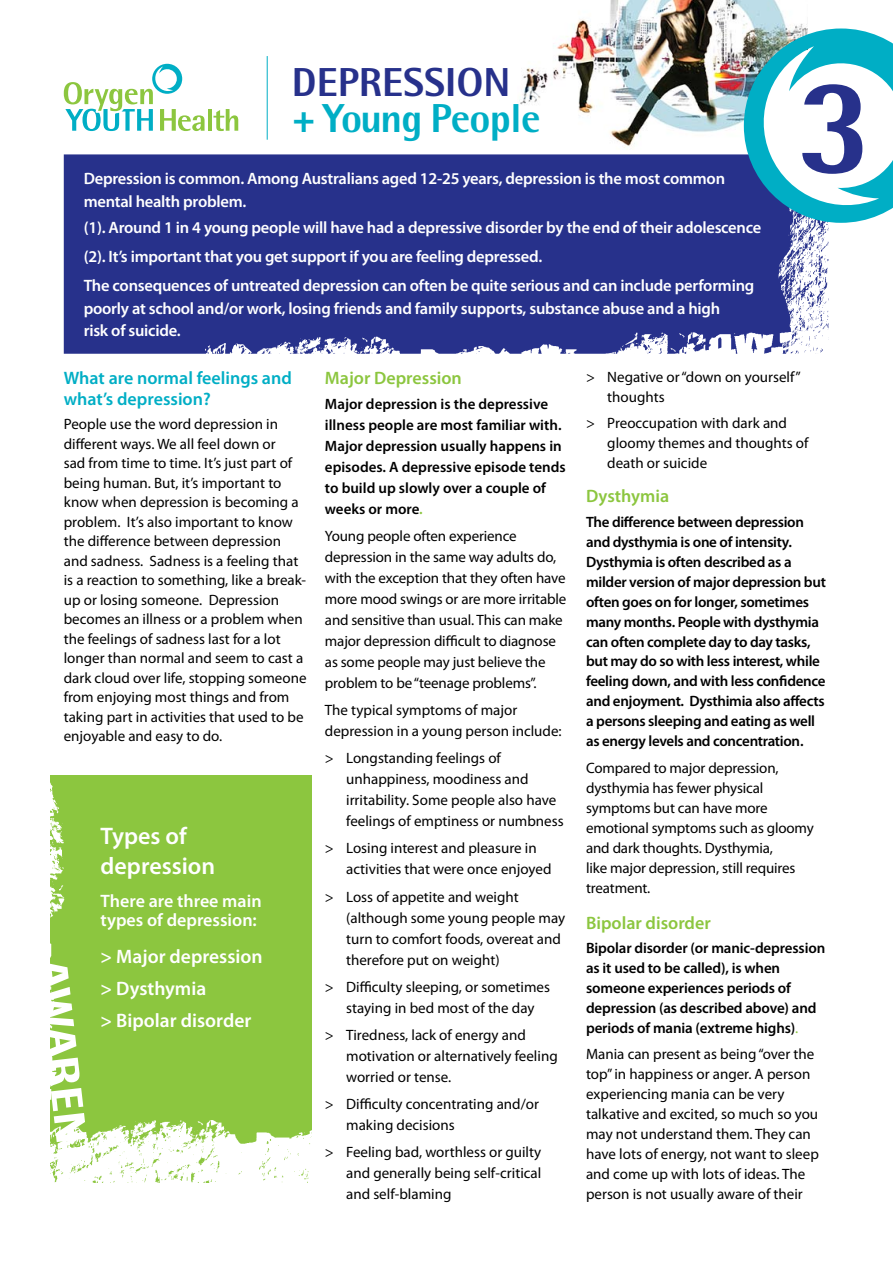
<style>
.page{position:relative;width:893px;height:1263px;background:#fff}
.page>*{position:absolute;margin:0;border:0;box-sizing:border-box;transform-origin:0 0}
.t1{font:800 136.5px "Rotis Semi Sans";color:#27318b}
.t2{font:800 40.5px "Rotis Semi Sans";letter-spacing:-.02em;color:#00aec5}
.t3{font:800 40.5px "Rotis Semi Sans";color:#27318b}
.t4{font:600 24px/30px "Myriad Pro";color:#fff}
.t5{font:600 19.5px/32.2px "Myriad Pro";color:#fff}
.t6{font:600 18px/21px "Myriad Pro";color:#00aec5}
.t7{font:600 18px "Myriad Pro";color:#8cc63f}
.t8{font:600 18px/19.5px "Myriad Pro";color:#fff}
.t9{font:600 16.5px/22.5px "Myriad Pro";letter-spacing:-.015em;color:#fff}
.t10{font:15px/21px "Myriad Pro";color:#000}
.t11{font:600 15px/20px "Myriad Pro";letter-spacing:-.02em;color:#000}
.t12{font:600 15px/21px "Myriad Pro";color:#000}
.s1{color:#8cc63f}
.s2{font-weight:400;color:#8cc63f}
</style>
<div class="page">
<img style="left:520px;top:0;width:288px;height:148px">
<div style="left:64px;top:154px;width:705px;height:200px;background:#27318b"></div>
<img style="left:769px;top:223px;width:60px;height:93px">
<hr style="left:208px;top:109px;width:4px;height:22px;background:#8cc63f">
<svg style="left:213px;top:109px;width:25px;height:22px"></svg>
<svg style="left:64px;top:64px;width:141px;height:67px"></svg>
<hr style="left:267px;top:56px;width:1px;height:84px;background:#00aec5">
<svg style="left:744px;top:29px;width:149px;height:194px"></svg>
<div style="left:51px;top:776px;width:261px;height:407px;background:#8cc63f"></div>
<img style="left:206px;top:316px;width:623px;height:38px">
<img style="left:103px;top:1120px;width:209px;height:63px">
<img style="left:50px;top:775px;width:30px;height:181px">
<svg style="left:50px;top:956px;width:53px;height:227px"></svg>
<h2 class="t3" style="left:292px;top:56px;width:220px">DEPRESSION</h2>
<h2 class="t2" style="left:292px;top:92px;width:250px">+ Young People</h2>
<p class="t9" style="left:84px;top:167px;width:643px">Depression is common. Among Australians aged 12-25 years, depression is the most common mental health problem.</p>
<p class="t9" style="left:84px;top:213px;width:679px;line-height:28.8px">(1). Around 1 in 4 young people will have had a depressive disorder by the end of their adolescence (2). It’s important that you get support if you are feeling depressed.<br>The consequences of untreated depression can often be quite serious and can include performing</p>
<p class="t9" style="left:84px;top:297px;width:638px">poorly at school and/or work, losing friends and family supports, substance abuse and a high risk of suicide.</p>
<h1 class="t1" style="left:797px;top:39px;width:77px">3</h1>
<p class="t6" style="left:64px;top:367px;width:230px">What are normal feelings and what’s depression?</p>
<p class="t10" style="left:64px;top:414px;width:244px;line-height:19.5px">People use the word depression in different ways. We all feel down or<br>sad from time to time. It’s just part of being human. But, it’s important to know when depression is becoming a problem. It’s also important to know the difference between depression and sadness. Sadness is a feeling that is a reaction to something, like a break&shy;up or losing someone. Depression becomes an illness or a problem when the feelings of sadness last for a lot longer than normal and seem to cast a dark cloud over life, stopping someone from enjoying most things and from taking part in activities that used to be enjoyable and easy to do.</p>
<h3 class="t4" style="left:101px;top:821px;width:116px">Types of depression</h3>
<p class="t8" style="left:101px;top:890px;width:162px">There are three main types of depression:</p>
<h3 class="t5" style="left:101px;top:939px;width:164px">&gt; Major depression &gt; Dysthymia<br>&gt; Bipolar disorder</h3>
<p class="t7" style="left:325px;top:367px;width:138px">Major Depression</p>
<p class="t12" style="left:325px;top:393px;width:242px">Major depression is the depressive illness people are most familiar with.<br>Major depression usually happens in episodes. A depressive episode tends to build up slowly over a couple of weeks or more<span class="s1">.</span></p>
<p class="t10" style="left:325px;top:526px;width:243px">Young people often experience depression in the same way adults do, with the exception that they often have more mood swings or are more irritable and sensitive than usual. This can make major depression difficult to diagnose as some people may just believe the problem to be “teenage problems”.</p>
<p class="t10" style="left:325px;top:699px;width:238px">The typical symptoms of major depression in a young person include:</p>
<p class="t10" style="left:346px;top:748px;width:219px;text-indent:-21px">&gt; Longstanding feelings of unhappiness, moodiness and irritability. Some people also have feelings of emptiness or numbness</p>
<p class="t10" style="left:346px;top:838px;width:207px;text-indent:-21px">&gt; Losing interest and pleasure in activities that were once enjoyed</p>
<p class="t10" style="left:346px;top:886px;width:221px;text-indent:-21px">&gt; Loss of appetite and weight (although some young people may turn to comfort foods, overeat and therefore put on weight)</p>
<p class="t10" style="left:325px;top:976px;width:227px;text-align:center">&gt; Difficulty sleeping, or sometimes staying in bed most of the day</p>
<p class="t10" style="left:346px;top:1024px;width:213px;text-indent:-21px">&gt; Tiredness, lack of energy and motivation or alternatively feeling worried or tense.</p>
<p class="t10" style="left:346px;top:1093px;width:194px;text-indent:-21px">&gt; Difficulty concentrating and/or making decisions</p>
<p class="t10" style="left:346px;top:1142px;width:197px;text-align:justify;text-indent:-21px">&gt; Feeling bad, worthless or guilty and generally being self-critical and self-blaming</p>
<p class="t10" style="left:607px;top:367px;width:195px;line-height:20px;text-indent:-21px">&gt; Negative or “down on yourself” thoughts</p>
<p class="t10" style="left:607px;top:413px;width:203px;line-height:20px;text-indent:-21px">&gt; Preoccupation with dark and gloomy themes and thoughts of death or suicide</p>
<p class="t7" style="left:586px;top:485px;width:85px">Dysthymia</p>
<p class="t11" style="left:586px;top:511px;width:241px">The difference between depression and dysthymia is one of intensity.<br>Dysthymia is often described as a milder version of major depression but often goes on for longer, sometimes many months. People with dysthymia can often complete day to day tasks, but may do so with less interest, while feeling down, and with less confidence and enjoyment. Dysthimia also affects a persons sleeping and eating as well as energy levels and concentration.</p>
<p class="t10" style="left:586px;top:757px;width:229px;line-height:20px">Compared to major depression, dysthymia has fewer physical symptoms but can have more emotional symptoms such as gloomy and dark thoughts. Dysthymia,<br>like major depression, still requires treatment.</p>
<p class="t7" style="left:586px;top:911px;width:126px">Bipolar disorder</p>
<p class="t11" style="left:586px;top:938px;width:241px">Bipolar disorder (or manic-depression as it used to be called), is when someone experiences periods of depression (as described above) and periods of mania (extreme highs)<span class="s2">.</span></p>
<p class="t10" style="left:586px;top:1044px;width:234px;line-height:20px">Mania can present as being “over the top” in happiness or anger. A person experiencing mania can be very talkative and excited, so much so you may not understand them. They can have lots of energy, not want to sleep and come up with lots of ideas. The person is not usually aware of their</p>
</div>
